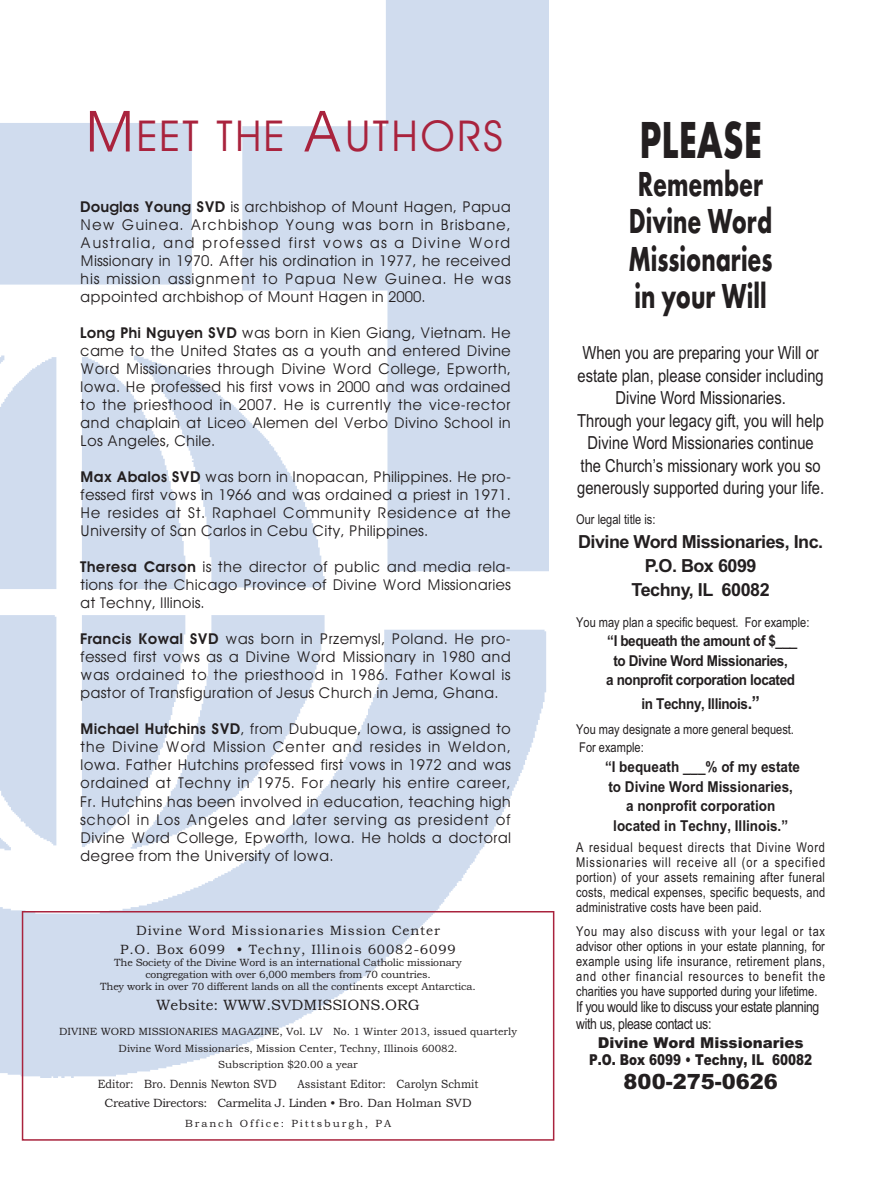
<style>
.page{position:relative;width:875px;height:1187px;background:#fff}
.page>*{position:absolute;margin:0;border:0;box-sizing:border-box;transform-origin:0 0}
.t1{font:700 54px "Futura T";color:#231f20;scale:.68 1}
.t2{font:42.75px "Avant Garde";color:#a9233d}
.t3{font:700 36px/37.5px "Futura T";color:#231f20;scale:.68 1}
.t4{font:900 21px "Arial";color:#231f20}
.t5{font:18px/22.5px "Arial Narrow";color:#231f20;text-align:center}
.t6{font:700 18px/24px "Arial";letter-spacing:-.03em;color:#231f20;text-align:center}
.t7{font:15px/18px "Avant Garde";color:#231f20;text-align:justify}
.t8{font:700 15px/19.5px "Arial";letter-spacing:-.03em;color:#231f20;text-align:center;scale:.9 1}
.t9{font:700 15px/19.5px "Arial";color:#231f20;text-align:center;scale:.9 1}
.t10{font:15px/16.5px "Arial Narrow";letter-spacing:-.025em;color:#231f20}
.t11{font:900 15px/16.5px "Arial";color:#231f20;text-align:center}
.t12{font:15px "Bookman Old Style";color:#231f20}
.t13{font:13.5px/15px "Arial Narrow";color:#231f20;text-align:justify}
.t14{font:13.5px/19px "Bookman Old Style";letter-spacing:.06em;color:#231f20;text-align:center}
.t15{font:12px/19.5px "Bookman Old Style";color:#231f20;scale:.9 1}
.t16{font:10.5px/12px "Bookman Old Style";letter-spacing:-.02em;color:#231f20;text-align:center}
.t17{font:10.5px/16.5px "Bookman Old Style";color:#231f20;text-align:center}
.t18{font:10.5px "Bookman Old Style";letter-spacing:.185em;color:#231f20}
.s1{font-size:57px}
.s2{font-weight:600}
.s3{font-size:18px}
</style>
<div class="page">
<img style="left:1px;top:0;width:547px;height:1076px">
<svg style="left:22px;top:910px;width:532px;height:230px"></svg>
<h2 class="t2" style="left:83px;top:112px;width:422px"><span class="s1">M</span>EET THE <span class="s1">A</span>UTHORS</h2>
<p class="t7" style="left:80px;top:198px;width:432px"><span class="s2">Douglas Young SVD</span> is archbishop of Mount Hagen, Papua New Guinea. Archbishop Young was born in Brisbane, Australia, and professed first vows as a Divine Word Missionary in 1970. After his ordination in 1977, he received his mission assignment to Papua New Guinea. He was appointed archbishop of Mount Hagen in 2000.</p>
<p class="t7" style="left:80px;top:324px;width:432px"><span class="s2">Long Phi Nguyen SVD</span> was born in Kien Giang, Vietnam. He came to the United States as a youth and entered Divine Word Missionaries through Divine Word College, Epworth, Iowa. He professed his first vows in 2000 and was ordained to the priesthood in 2007. He is currently the vice-rector and chaplain at Liceo Alemen del Verbo Divino School in Los Angeles, Chile.</p>
<p class="t7" style="left:80px;top:468px;width:432px"><span class="s2">Max Abalos SVD</span> was born in Inopacan, Philippines. He pro&shy;fessed first vows in 1966 and was ordained a priest in 1971.<br>He resides at St. Raphael Community Residence at the University of San Carlos in Cebu City, Philippines.</p>
<p class="t7" style="left:80px;top:558px;width:432px"><span class="s2">Theresa Carson</span> is the director of public and media rela&shy;tions for the Chicago Province of Divine Word Missionaries at Techny, Illinois.</p>
<p class="t7" style="left:80px;top:630px;width:432px"><span class="s2">Francis Kowal SVD</span> was born in Przemysl, Poland. He pro&shy;fessed first vows as a Divine Word Missionary in 1980 and was ordained to the priesthood in 1986. Father Kowal is pastor of Transfiguration of Jesus Church in Jema, Ghana.</p>
<p class="t7" style="left:80px;top:720px;width:432px"><span class="s2">Michael Hutchins SVD</span>, from Dubuque, Iowa, is assigned to the Divine Word Mission Center and resides in Weldon, Iowa. Father Hutchins professed first vows in 1972 and was ordained at Techny in 1975. For nearly his entire career, Fr. Hutchins has been involved in education, teaching high school in Los Angeles and later serving as president of Divine Word College, Epworth, Iowa. He holds a doctoral degree from the University of Iowa.</p>
<p class="t14" style="left:120px;top:920px;width:337px">Divine Word Missionaries Mission Center<br>P.O. Box 6099 • Techny, Illinois 60082-6099</p>
<p class="t16" style="left:100px;top:956px;width:377px">The Society of the Divine Word is an international Catholic missionary congregation with over 6,000 members from 70 countries.<br>They work in over 70 different lands on all the continents except Antarctica.</p>
<p class="t12" style="left:156px;top:995px;width:265px">Website: WWW.SVDMISSIONS.ORG</p>
<p class="t17" style="left:59px;top:1022px;width:459px">DIVINE WORD MISSIONARIES MAGAZINE, Vol. L V No. 1 Winter 2013, issued quarterly<br>Divine Word Missionaries, Mission Center, Techny, Illinois 60082.<br>Subscription $20.00 a year</p>
<p class="t15" style="left:98px;top:1073px;width:200px">Editor: Bro. Dennis Newton SVD</p>
<p class="t15" style="left:105px;top:1073px;width:417px;text-indent:193px">Assistant Editor: Carolyn Schmit<br>Creative Directors: Carmelita J. Linden • Bro. Dan Holman SVD</p>
<p class="t18" style="left:185px;top:1116px;width:208px">Branch Office: Pittsburgh, PA</p>
<h1 class="t1" style="left:639px;top:108px;width:181px">PLEASE</h1>
<h3 class="t3" style="left:628px;top:164px;width:213px">Remember<br>Divine Word<br>Missionaries in your Will</h3>
<p class="t5" style="left:577px;top:342px;width:248px">When you are preparing your Will or estate plan, please consider including Divine Word Missionaries.<br>Through your legacy gift, you will help Divine Word Missionaries continue the Church’s missionary work you so generously supported during your life.</p>
<p class="t13" style="left:576px;top:511px;width:81px">Our legal title is:</p>
<p class="t6" style="left:578px;top:529px;width:247px">Divine Word Missionaries, Inc.<br>P.O. Box 6099<br>Techny, IL 60082</p>
<p class="t13" style="left:576px;top:614px;width:235px">You may plan a specific bequest. For example:</p>
<p class="t8" style="left:606px;top:631px;width:214px">“I bequeath the amount of $___ to Divine Word Missionaries,<br>a nonprofit corporation located</p>
<p class="t8" style="left:641px;top:694px;width:133px">in Techny, Illinois<span class="s3">.”</span></p>
<p class="t13" style="left:576px;top:719px;width:219px;line-height:18.6px">You may designate a more general bequest.<br>For example:</p>
<p class="t9" style="left:605px;top:756px;width:218px">“I bequeath ___% of my estate to Divine Word Missionaries, a nonprofit corporation located in Techny, Illinois.”</p>
<p class="t13" style="left:576px;top:839px;width:251px">A residual bequest directs that Divine Word Missionaries will receive all (or a specified portion) of your assets remaining after funeral costs, medical expenses, specific bequests, and administrative costs have been paid.</p>
<p class="t13" style="left:576px;top:923px;width:250px">You may also discuss with your legal or tax advisor other options in your estate planning, for example using life insurance, retirement plans, and other financial resources to benefit the charities you have supported during your lifetime.</p>
<p class="t10" style="left:576px;top:998px;width:245px">If you would like to discuss your estate planning with us, please contact us:</p>
<p class="t11" style="left:589px;top:1034px;width:224px">Divine Word Missionaries<br>P.O. Box 6099 • Techny, IL 60082</p>
<h3 class="t4" style="left:624px;top:1068px;width:156px">800-275-0626</h3>
</div>
